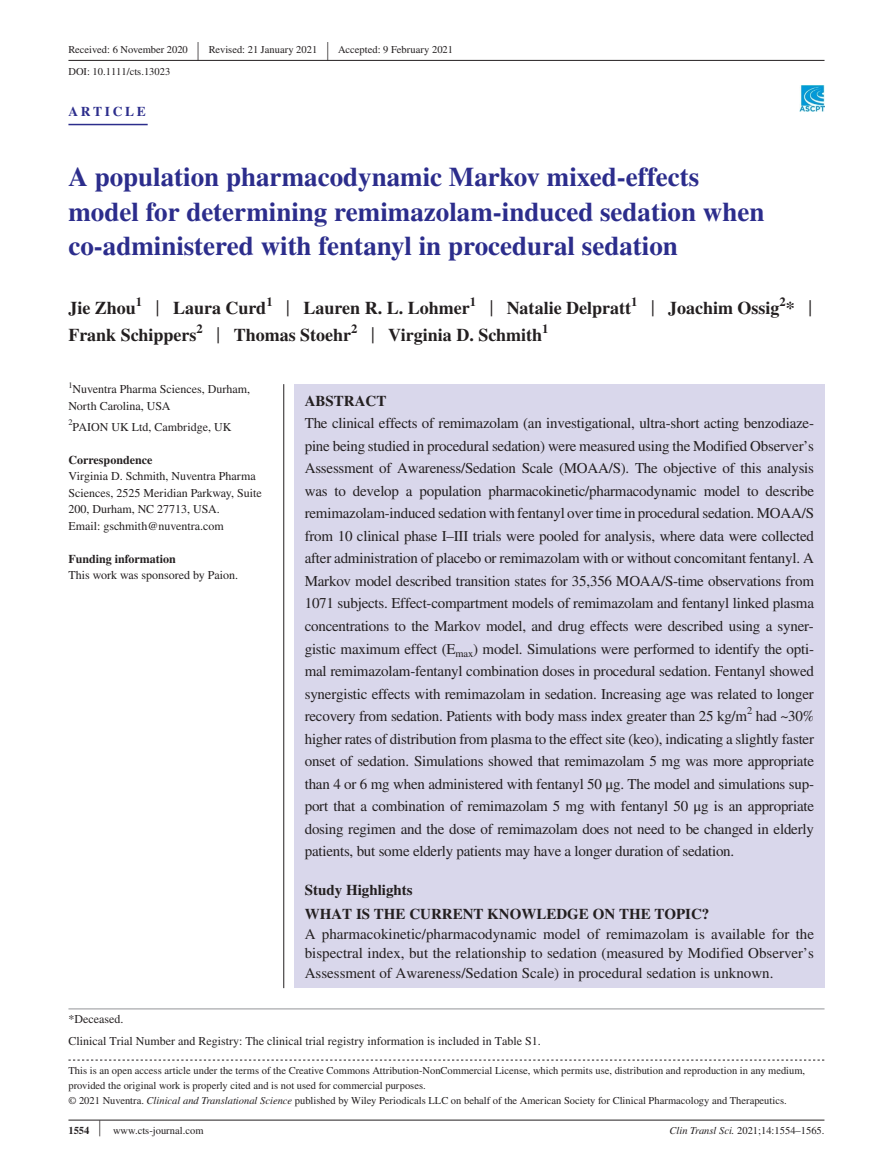
<style>
.page{position:relative;width:893px;height:1174px;background:#fff}
.page>*{position:absolute;margin:0;border:0;box-sizing:border-box;transform-origin:0 0}
.t1{font:700 27px/34.5px "STIX";color:#2c2d8c}
.t2{font:26.55px "STIX";color:#231f20;scale:.4 1}
.t3{font:700 18px "STIX";color:#231f20}
.t4{font:15px/22.5px "STIX";letter-spacing:-.015em;color:#231f20;text-align:justify}
.t5{font:700 15px/24px "STIX";color:#231f20}
.t6{font:700 13.5px "STIX";letter-spacing:.2em;color:#2c2d8c}
.t7{font:700 12.6px "STIX";color:#231f20}
.t8{font:12px/16.5px "STIX";color:#231f20}
.t9{font:700 12px "STIX";color:#231f20}
.t10{font:10.5px/15px "STIX";color:#231f20}
.t11{font:8.4px "STIX";color:#231f20}
.s1{font-weight:400;font-size:23.4px}
.s2{font-style:italic}
.s3{font-weight:700}
.s4{font-size:23.1px}
</style>
<div class="page">
<hr style="left:68px;top:1119px;width:756px;height:1px;background:#231f20">
<img style="left:799px;top:85px;width:25px;height:26px">
<hr style="left:68px;top:60px;width:756px;height:1px;background:#231f20">
<hr style="left:68px;top:124px;width:80px;height:1px;background:#2c2d8c">
<svg style="left:68px;top:1059px;width:756px;height:1px"></svg>
<hr style="left:68px;top:1008px;width:756px;height:1px;background:#939598">
<div style="left:294px;top:384px;width:530px;height:604px;background:#d9d7eb"></div>
<hr style="left:283px;top:384px;width:1px;height:604px;background:#231f20">
<p class="t10" style="left:68px;top:43px;width:121px">Received: 6 November 2020</p>
<h2 class="t2" style="left:197px;top:33px;width:7px">|</h2>
<p class="t10" style="left:209px;top:43px;width:110px">Revised: 21 January 2021</p>
<h2 class="t2" style="left:327px;top:33px;width:7px">|</h2>
<p class="t10" style="left:338px;top:43px;width:116px">Accepted: 9 February 2021</p>
<p class="t10" style="left:68px;top:65px;width:103px">DOI: 10.1111/cts.13023</p>
<p class="t6" style="left:68px;top:103px;width:79px">ARTICLE</p>
<h1 class="t1" style="left:68px;top:159px;width:697px">A population pharmacodynamic Markov mixed-effects model for determining remimazolam-induced sedation when co-administered with fentanyl in procedural sedation</h1>
<p class="t3" style="left:68px;top:297px;width:745px">Jie Zhou<sup>1</sup> <span class="s1">|</span> Laura Curd<sup>1</sup> <span class="s1">|</span> Lauren R. L. Lohmer<sup>1</sup> <span class="s1">|</span> Natalie Delpratt<sup>1</sup> <span class="s1">|</span> Joachim Ossig * <span class="s1">|</span></p>
<p class="t7" style="left:780px;top:294px;width:8px">2</p>
<p class="t3" style="left:68px;top:324px;width:475px">Frank Schippers<sup>2</sup> <span class="s1">|</span> Thomas Stoehr<sup>2</sup> <span class="s1">|</span> Virginia D. Schmith</p>
<p class="t7" style="left:542px;top:321px;width:8px">1</p>
<p class="t11" style="left:68px;top:379px;width:6px">1</p>
<p class="t8" style="left:68px;top:382px;width:183px;text-indent:4px">Nuventra Pharma Sciences, Durham,<br>North Carolina, USA</p>
<p class="t8" style="left:68px;top:419px;width:164px"><sup>2</sup>PAION UK Ltd, Cambridge, UK</p>
<p class="t9" style="left:68px;top:452px;width:85px">Correspondence</p>
<p class="t8" style="left:68px;top:469px;width:195px">Virginia D. Schmith, Nuventra Pharma Sciences, 2525 Meridian Parkway, Suite 200, Durham, NC 27713, USA.<br>Email: gschmith@nuventra.com</p>
<p class="t9" style="left:68px;top:551px;width:109px">Funding information</p>
<p class="t8" style="left:68px;top:568px;width:171px">This work was sponsored by Paion.</p>
<p class="t5" style="left:305px;top:389px;width:83px">ABSTRACT</p>
<p class="t4" style="left:305px;top:413px;width:511px">The clinical effects of remimazolam (an investigational, ultra-short acting benzodiaze&shy;pine being studied in procedural sedation) were measured using the Modified Observer’s Assessment of Awareness/Sedation Scale (MOAA/S). The objective of this analysis was to develop a population pharmacokinetic/pharmacodynamic model to describe remimazolam-induced sedation with fentanyl over time in procedural sedation. MOAA/S from 10 clinical phase I–III trials were pooled for analysis, where data were collected after administration of placebo or remimazolam with or without concomitant fentanyl. A Markov model described transition states for 35,356 MOAA/S-time observations from 1071 subjects. Effect-compartment models of remimazolam and fentanyl linked plasma concentrations to the Markov model, and drug effects were described using a syner&shy;gistic maximum effect (E<sub>max</sub>) model. Simulations were performed to identify the opti&shy;mal remimazolam-fentanyl combination doses in procedural sedation. Fentanyl showed synergistic effects with remimazolam in sedation. Increasing age was related to longer recovery from sedation. Patients with body mass index greater than 25 kg/m</p>
<p class="t10" style="left:747px;top:704px;width:7px">2</p>
<p class="t4" style="left:305px;top:705px;width:511px;text-indent:451px">had ~30% higher rates of distribution from plasma to the effect site (keo), indicating a slightly faster onset of sedation. Simulations showed that remimazolam 5 mg was more appropriate than 4 or 6 mg when administered with fentanyl 50 μg. The model and simulations sup&shy;port that a combination of remimazolam 5 mg with fentanyl 50 μg is an appropriate dosing regimen and the dose of remimazolam does not need to be changed in elderly patients, but some elderly patients may have a longer duration of sedation.</p>
<p class="t5" style="left:305px;top:878px;width:406px">Study Highlights<br>WHAT IS THE CURRENT KNOWLEDGE ON THE TOPIC?</p>
<p class="t4" style="left:305px;top:924px;width:511px;line-height:19.5px">A pharmacokinetic/pharmacodynamic model of remimazolam is available for the bispectral index, but the relationship to sedation (measured by Modified Observer’s Assessment of Awareness/Sedation Scale) in procedural sedation is unknown.</p>
<p class="t8" style="left:68px;top:1008px;width:474px;line-height:22.5px">*Deceased.<br>Clinical Trial Number and Registry: The clinical trial registry information is included in Table S1.</p>
<p class="t10" style="left:68px;top:1063px;width:738px">This is an open access article under the terms of the Creative Commons Attribution-NonCommercial License, which permits use, distribution and reproduction in any medium, provided the original work is properly cited and is not used for commercial purposes.<br>© 2021 Nuventra. <span class="s2">Clinical and Translational Science</span> published by Wiley Periodicals LLC on behalf of the American Society for Clinical Pharmacology and Therapeutics.</p>
<p class="t10" style="left:68px;top:1123px;width:137px"><span class="s3">1554</span> <span class="s4">|</span> www.cts-journal.com</p>
<p class="t10" style="left:669px;top:1123px;width:156px"><span class="s2">Clin Transl Sci.</span> 2021;14:1554–1565.</p>
</div>
